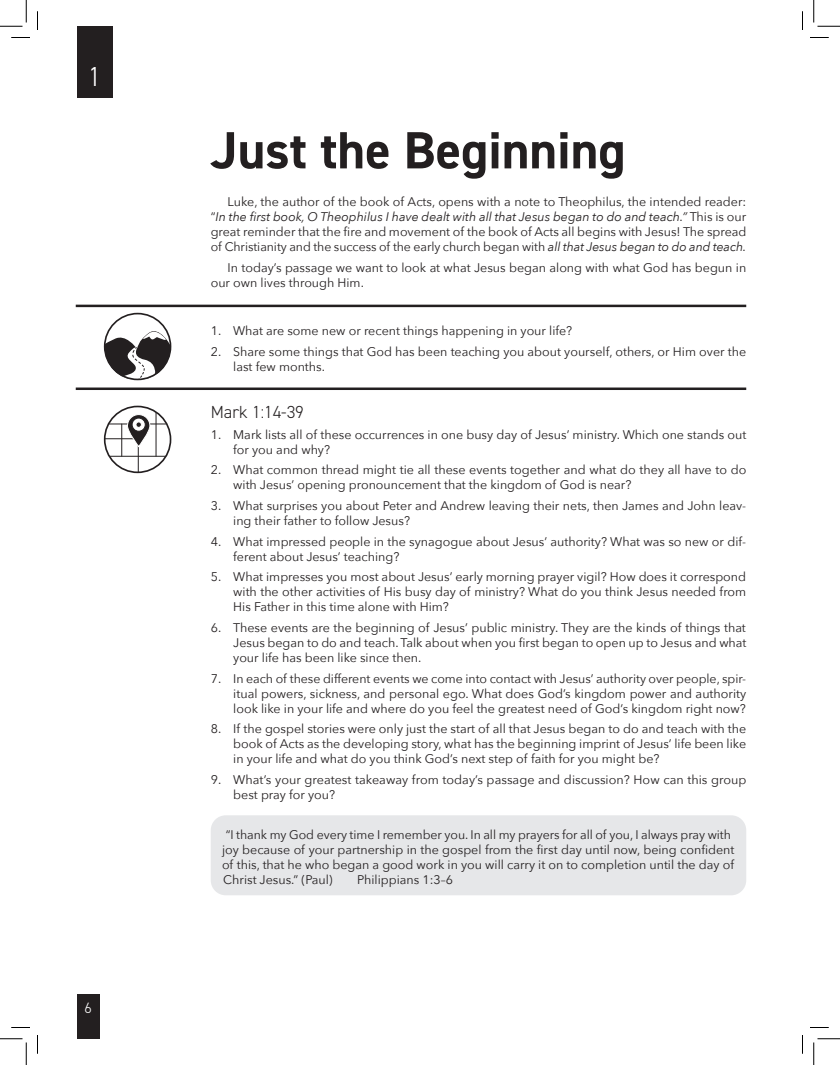
<style>
.page{position:relative;width:840px;height:1065px;background:#fff}
.page>*{position:absolute;margin:0;border:0;box-sizing:border-box;transform-origin:0 0}
.Chapter_Title{font:700 52.5px "DIN2014";color:#231f20}
.t1{font:300 27.5px "DIN2014";color:#fff}
.Body_-_Lined_Heading{font:300 17.5px "DIN2014";color:#231f20}
.t2{font:300 15px "DIN2014";color:#fff}
.Body{font:12.5px/15px "Avenir Next";color:#231f20}
.Verse{font:12.5px/15px "Avenir Next";color:#231f20}
.Body_-_Wide_Space_Se{font:12.5px/15px "Avenir Next";color:#231f20}
.s1{font-style:italic}
</style>
<div class="page">
<div style="left:77px;top:994px;width:22px;height:45px;background:#231f20"></div>
<hr style="left:76px;top:305px;width:670px;height:2px;background:#231f20">
<hr style="left:76px;top:388px;width:670px;height:2px;background:#231f20">
<svg style="left:104px;top:325px;width:67px;height:55px"></svg>
<div style="left:104px;top:313px;width:67px;height:67px;border:2px solid #231f20;border-radius:50%"></div>
<div style="left:104px;top:406px;width:67px;height:67px;border:2px solid #231f20;border-radius:50%"></div>
<svg style="left:104px;top:438px;width:35px;height:34px"></svg>
<hr style="left:110px;top:456px;width:56px;height:1px;background:#231f20">
<hr style="left:109px;top:424px;width:57px;height:1px;background:#231f20">
<hr style="left:121px;top:424px;width:1px;height:32px;background:#231f20">
<hr style="left:156px;top:413px;width:1px;height:43px;background:#231f20">
<svg style="left:127px;top:415px;width:23px;height:31px"></svg>
<div style="left:127px;top:414px;width:23px;height:33px;border:1px solid #fff;border-radius:11px"></div>
<div style="left:132px;top:418px;width:13px;height:13px;background:#fff;border-radius:50%"></div>
<div style="left:132px;top:418px;width:13px;height:13px;border:1px solid #231f20;border-radius:50%"></div>
<svg style="left:136px;top:422px;width:6px;height:6px"></svg>
<div style="left:211px;top:815px;width:535px;height:80px;background:#e6e7e9;border-radius:15px"></div>
<div style="left:77px;top:26px;width:35px;height:71px;background:#231f20"></div>
<svg style="left:11px;top:37px;width:19px;height:1px"></svg>
<svg style="left:810px;top:37px;width:19px;height:1px"></svg>
<svg style="left:11px;top:1027px;width:19px;height:1px"></svg>
<svg style="left:810px;top:1027px;width:19px;height:1px"></svg>
<svg style="left:37px;top:11px;width:1px;height:19px"></svg>
<svg style="left:37px;top:1035px;width:1px;height:19px"></svg>
<svg style="left:802px;top:11px;width:1px;height:19px"></svg>
<svg style="left:802px;top:1035px;width:1px;height:19px"></svg>
<svg style="left:0;top:0;width:27px;height:27px"></svg>
<svg style="left:0;top:1039px;width:27px;height:26px"></svg>
<svg style="left:814px;top:0;width:26px;height:27px"></svg>
<svg style="left:814px;top:1039px;width:26px;height:26px"></svg>
<p class="t1" style="left:88px;top:60px;width:15px">1</p>
<p class="t2" style="left:84px;top:999px;width:9px">6</p>
<p class="Chapter_Title" style="left:211px;top:115px;width:416px">Just the Beginning</p>
<p class="Body" style="left:211px;top:194px;width:537px;text-align:justify;text-indent:17px">Luke, the author of the book of Acts, opens with a note to Theophilus, the intended reader: “<span class="s1">In the first book, O Theophilus I have dealt with all that Jesus began to do and teach.”</span> This is our great reminder that the fire and movement of the book of Acts all begins with Jesus! The spread of Christianity and the success of the early church began with <span class="s1">all that Jesus began to do and teach.</span></p>
<p class="Body_-_Wide_Space_Se" style="left:211px;top:259px;width:537px;text-indent:17px">In today’s passage we want to look at what Jesus began along with what God has begun in our own lives through Him.</p>
<p class="Body" style="left:211px;top:323px;width:363px">1. What are some new or recent things happening in your life?</p>
<p class="Body" style="left:233px;top:344px;width:515px;text-indent:-22px">2. Share some things that God has been teaching you about yourself, others, or Him over the last few months.</p>
<p class="Body_-_Lined_Heading" style="left:211px;top:401px;width:95px">Mark 1:14-39</p>
<p class="Body" style="left:233px;top:426px;width:515px;text-indent:-22px">1. Mark lists all of these occurrences in one busy day of Jesus’ ministry. Which one stands out for you and why?</p>
<p class="Body" style="left:233px;top:462px;width:515px;text-indent:-22px">2. What common thread might tie all these events together and what do they all have to do with Jesus’ opening pronouncement that the kingdom of God is near?</p>
<p class="Body" style="left:233px;top:498px;width:515px;text-indent:-22px">3. What surprises you about Peter and Andrew leaving their nets, then James and John leav&shy;ing their father to follow Jesus?</p>
<p class="Body" style="left:233px;top:533px;width:515px;text-indent:-22px">4. What impressed people in the synagogue about Jesus’ authority? What was so new or dif&shy;ferent about Jesus’ teaching?</p>
<p class="Body" style="left:233px;top:569px;width:515px;text-align:justify;text-indent:-22px">5. What impresses you most about Jesus’ early morning prayer vigil? How does it correspond with the other activities of His busy day of ministry? What do you think Jesus needed from His Father in this time alone with Him?</p>
<p class="Body" style="left:233px;top:620px;width:515px;text-align:justify;text-indent:-22px">6. These events are the beginning of Jesus’ public ministry. They are the kinds of things that Jesus began to do and teach. Talk about when you first began to open up to Jesus and what your life has been like since then.</p>
<p class="Body" style="left:233px;top:670px;width:515px;text-align:justify;text-indent:-22px">7. In each of these different events we come into contact with Jesus’ authority over people, spir&shy;itual powers, sickness, and personal ego. What does God’s kingdom power and authority look like in your life and where do you feel the greatest need of God’s kingdom right now?</p>
<p class="Body" style="left:233px;top:721px;width:514px;text-align:justify;text-indent:-22px">8. If the gospel stories were only just the start of all that Jesus began to do and teach with the book of Acts as the developing story, what has the beginning imprint of Jesus’ life been like in your life and what do you think God’s next step of faith for you might be?</p>
<p class="Body" style="left:233px;top:771px;width:515px;text-indent:-22px">9. What’s your greatest takeaway from today’s passage and discussion? How can this group best pray for you?</p>
<p class="Verse" style="left:222px;top:827px;width:514px;text-indent:4px">“I thank my God every time I remember you. In all my prayers for all of you, I always pray with joy because of your partnership in the gospel from the first day until now, being confident of this, that he who began a good work in you will carry it on to completion until the day of Christ Jesus.” (Paul)</p>
<p class="Verse" style="left:357px;top:872px;width:98px">Philippians 1:3–6</p>
</div>
